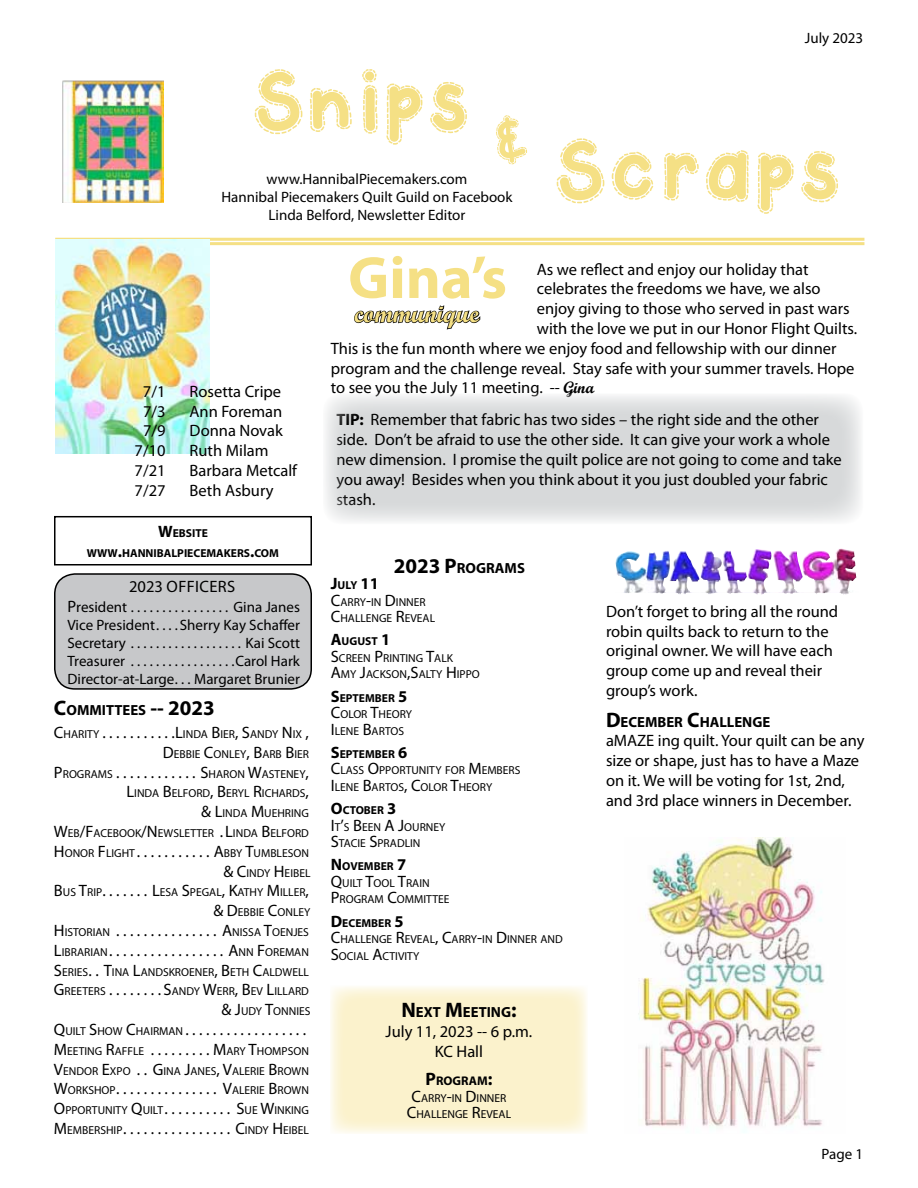
<style>
.page{position:relative;width:918px;height:1188px;background:#fff}
.page>*{position:absolute;margin:0;border:0;box-sizing:border-box;transform-origin:0 0}
.t1{font:76.5px "KBA Stitch In Time";color:#f5e085}
.t2{font:700 60px "Myriad Pro";color:#f5e085}
.t3{font:25.5px "Script MT Bold";color:#f5e085}
.t4{font:16.5px/19.8px "Myriad Pro";color:#000}
.t5{font:16.5px "Myriad Pro";color:#000}
.t6{font:16.5px "Myriad Pro";letter-spacing:.02em;color:#000}
.t7{font:700 16.5px "Myriad Pro";color:#000}
.t8{font:15px/18px "Myriad Pro";color:#000;text-align:right}
.t9{font:700 14.7px "Myriad Pro";color:#000}
.t10{font:700 12.6px "Myriad Pro";color:#000}
.t11{font:11.55px/16.5px "Myriad Pro";color:#000}
.t12{font:700 11.55px "Myriad Pro";color:#000}
.s1{font-size:16.5px}
.s2{font-size:21px}
.s3{font-size:11.55px}
.s4{font-family:"Script MT Bold"}
.s5{font-weight:700}
.s6{font-weight:700;font-size:16.5px}
.s7{font-size:18px}
</style>
<div class="page">
<hr style="left:55px;top:238px;width:809px;height:3px;background:#f5e085">
<hr style="left:55px;top:242px;width:809px;height:3px;background:#f5e085">
<div style="left:55px;top:574px;width:256px;height:115px;background:#c7c8ca;border-radius:20px"></div>
<div style="left:54px;top:573px;width:258px;height:117px;border:2px solid #000;border-radius:20px"></div>
<img style="left:55px;top:239px;width:154px;height:214px">
<img style="left:63px;top:80px;width:100px;height:123px">
<svg style="left:54px;top:515px;width:258px;height:51px"></svg>
<svg style="left:354px;top:305px;width:127px;height:25px"></svg>
<svg style="left:323px;top:393px;width:540px;height:131px;background:#dcdedf"></svg>
<div style="left:330px;top:986px;width:258px;height:148px;background:#fbf2cc"></div>
<img style="left:661px;top:549px;width:178px;height:43px">
<img style="left:638px;top:837px;width:187px;height:290px">
<h1 class="t1" style="left:252px;top:66px;width:224px">SNIPS</h1>
<p class="t8" style="left:221px;top:170px;width:293px;text-align:center">www.HannibalPiecemakers.com<br>Hannibal Piecemakers Quilt Guild on Facebook<br>Linda Belford, Newsletter Editor</p>
<p class="t8" style="left:805px;top:28px;width:60px">July 2023</p>
<h1 class="t1" style="left:554px;top:135px;width:294px">SCRAPS</h1>
<p class="t4" style="left:143px;top:381px;width:140px">7/1 Rosetta Cripe<br>7/3</p>
<p class="t4" style="left:190px;top:401px;width:94px">Ann Foreman</p>
<p class="t4" style="left:135px;top:421px;width:150px;text-indent:55px">Donna Novak<br>7/10 Ruth Milam<br>7/21</p>
<p class="t4" style="left:143px;top:421px;width:24px">7/9</p>
<p class="t4" style="left:190px;top:460px;width:110px">Barbara Metcalf</p>
<p class="t4" style="left:135px;top:480px;width:33px">7/27</p>
<p class="t4" style="left:190px;top:480px;width:85px">Beth Asbury</p>
<p class="t12" style="left:158px;top:526px;width:51px"><span class="s1">W</span>EBSITE</p>
<p class="t12" style="left:87px;top:545px;width:12px">WWW</p>
<p class="t12" style="left:118px;top:545px;width:163px"><span class="s1">.</span>HANNIBALPIECEMAKERS<span class="s1">.</span>COM</p>
<p class="t6" style="left:129px;top:576px;width:108px">2023 Officers</p>
<p class="t8" style="left:56px;top:597px;width:246px"><span class="s1">P</span>resident . . . . . . . . . . . . . . . . Gina Janes Vice President . . . Sherry Kay Schaffer Secretary . . . . . . . . . . . . . . . . . . Kai Scott Treasurer . . . . . . . . . . . . . . . . Carol Hark Director-at-Large . . . Margaret Brunier</p>
<p class="t9" style="left:54px;top:700px;width:162px"><span class="s2">C</span>OMMITTEES <span class="s2">-- 2023</span></p>
<p class="t11" style="left:54px;top:724px;width:258px;line-height:19.8px;text-align:right"><span class="s1">C</span>HARITY <span class="s1">. . . . . . . . . . L</span>INDA <span class="s1">B</span>IER<span class="s1">, S</span>ANDY <span class="s1">N</span> IX <span class="s1">,<br>D</span>EBBIE <span class="s1">C</span>ONLEY<span class="s1">, B</span>ARB <span class="s1">B</span>IER<br><span class="s1">P</span>ROGRAMS <span class="s1">. . . . . . . . . . . S</span>HARON <span class="s1">W</span>ASTENEY<span class="s1">,<br>L</span>INDA <span class="s1">B</span>ELFORD<span class="s1">, B</span>ERYL <span class="s1">R</span>ICHARDS<span class="s1">,<br>&amp; L</span>INDA <span class="s1">M</span>UEHRING<br><span class="s1">W</span>EB<span class="s1">/F</span>ACEBOOK<span class="s1">/N</span> EWSLETTER <span class="s1">. L</span>INDA <span class="s1">B</span>ELFORD<br><span class="s1">H</span>ONOR<span class="s1">F</span>LIGHT <span class="s1">...........A</span>BBY<span class="s1">T</span>UMBLESON <span class="s1">&amp; C</span>INDY <span class="s1">H</span> EIBEL<br><span class="s1">B</span>US <span class="s1">T</span>RIP <span class="s1">. . . . . . . L</span>ESA <span class="s1">S</span>PEGAL<span class="s1">, K</span>ATHY <span class="s1">M</span> ILLER<span class="s1">, &amp; D</span>EBBIE <span class="s1">C</span>ONLEY<br><span class="s1">H</span>ISTORIAN <span class="s1">............... A</span>NISSA<span class="s1">T</span>OENJES</p>
<p class="t5" style="left:54px;top:940px;width:257px">L<span class="s3">IBRARIAN</span> .................A<span class="s3">NN</span>F<span class="s3">OREMAN</span></p>
<p class="t11" style="left:54px;top:963px;width:250px"><span class="s1">S</span>ERIES <span class="s1">. . T</span>INA <span class="s1">L</span>ANDSKROENER<span class="s1">, B</span>ETH <span class="s1">C</span>ALDWELL</p>
<p class="t11" style="left:54px;top:983px;width:257px"><span class="s1">G</span>REETERS <span class="s1">. . . . . . . S</span>ANDY <span class="s1">W</span>ERR<span class="s1">, B</span>EV <span class="s1">L</span>ILLARD</p>
<p class="t11" style="left:222px;top:1003px;width:89px"><span class="s1">&amp; J</span>UDY <span class="s1">T</span>ONNIES</p>
<p class="t5" style="left:54px;top:1019px;width:247px">Q<span class="s3">UILT</span> S<span class="s3">HOW</span> C<span class="s3">HAIRMAN</span> .................</p>
<p class="t11" style="left:54px;top:1041px;width:257px;line-height:19.8px"><span class="s1">M</span>EETING <span class="s1">R</span>AFFLE <span class="s1">. . . . . . . . . M</span>ARY <span class="s1">T</span>HOMPSON<br><span class="s1">V</span>ENDOR <span class="s1">E</span>XPO <span class="s1">. . G</span>INA <span class="s1">J</span>ANES<span class="s1">, V</span>ALERIE <span class="s1">B</span>ROWN</p>
<p class="t5" style="left:54px;top:1079px;width:257px">W<span class="s3">ORKSHOP</span> . . . . . . . . . . . . . . . V<span class="s3">ALERIE</span> B<span class="s3">ROWN</span></p>
<p class="t11" style="left:54px;top:1102px;width:257px"><span class="s1">O</span>PPORTUNITY <span class="s1">Q</span>UILT <span class="s1">. . . . . . . . . . S</span>UE <span class="s1">W</span>INKING</p>
<p class="t5" style="left:54px;top:1118px;width:255px">M<span class="s3">EMBERSHIP</span> ................C<span class="s3">INDY</span>H<span class="s3">EIBEL</span></p>
<h2 class="t2" style="left:348px;top:239px;width:160px">Gina’s</h2>
<h3 class="t3" style="left:355px;top:298px;width:126px">communique</h3>
<p class="t4" style="left:537px;top:259px;width:273px">As we reflect and enjoy our holiday that</p>
<p class="t4" style="left:537px;top:279px;width:285px">celebrates the freedoms we have, we also</p>
<p class="t4" style="left:537px;top:298px;width:314px">enjoy giving to those who served in past wars</p>
<p class="t4" style="left:537px;top:318px;width:320px">with the love we put in our Honor Flight Quilts.</p>
<p class="t4" style="left:331px;top:338px;width:507px">This is the fun month where we enjoy food and fellowship with our dinner</p>
<p class="t4" style="left:331px;top:358px;width:525px">program and the challenge reveal. Stay safe with your summer travels. Hope</p>
<p class="t4" style="left:331px;top:378px;width:265px">to see you the July 11 meeting. -- <span class="s4">Gina</span></p>
<p class="t4" style="left:336px;top:410px;width:507px"><span class="s5">TIP:</span> Remember that fabric has two sides – the right side and the other side. Don’t be afraid to use the other side. It can give your work a whole new dimension. I promise the quilt police are not going to come and take you away! Besides when you think about it you just doubled your fabric stash.</p>
<p class="t9" style="left:394px;top:558px;width:133px"><span class="s2">2023 P</span>ROGRAMS</p>
<p class="t7" style="left:331px;top:573px;width:50px">J<span class="s3">ULY</span> 11</p>
<p class="t11" style="left:331px;top:593px;width:105px"><span class="s1">C</span>ARRY<span class="s1">-</span>IN <span class="s1">D</span>INNER<br><span class="s1">C</span>HALLENGE <span class="s1">R</span>EVEAL</p>
<p class="t11" style="left:331px;top:633px;width:150px"><span class="s6">A</span><span class="s5">UGUST</span> <span class="s6">1<br></span><span class="s1">S</span>CREEN <span class="s1">P</span>RINTING <span class="s1">T</span>ALK<br><span class="s1">A</span>MY <span class="s1">J</span>ACKSON<span class="s1">,S</span>ALTY <span class="s1">H</span> IPPO</p>
<p class="t11" style="left:331px;top:689px;width:83px"><span class="s6">S</span><span class="s5">EPTEMBER</span> <span class="s6">5<br></span><span class="s1">C</span>OLOR <span class="s1">T</span>HEORY<br><span class="s1">I</span> LENE <span class="s1">B</span>ARTOS</p>
<p class="t11" style="left:331px;top:746px;width:190px"><span class="s6">S</span><span class="s5">EPTEMBER</span> <span class="s6">6<br></span><span class="s1">C</span>LASS <span class="s1">O</span>PPORTUNITY FOR <span class="s1">M</span> EMBERS<br><span class="s1">I</span> LENE <span class="s1">B</span>ARTOS<span class="s1">, C</span>OLOR <span class="s1">T</span>HEORY</p>
<p class="t11" style="left:331px;top:802px;width:116px"><span class="s6">O</span><span class="s5">CTOBER</span> <span class="s6">3<br></span><span class="s1">I</span>T<span class="s1">’</span>S <span class="s1">B</span>EEN <span class="s1">A J</span>OURNEY<br><span class="s1">S</span>TACIE <span class="s1">S</span>PRADLIN</p>
<p class="t11" style="left:331px;top:858px;width:120px"><span class="s6">N</span><span class="s5">OVEMBER</span> <span class="s6">7<br></span><span class="s1">Q</span>UILT <span class="s1">T</span>OOL <span class="s1">T</span>RAIN<br><span class="s1">P</span>ROGRAM <span class="s1">C</span>OMMITTEE</p>
<p class="t11" style="left:331px;top:914px;width:234px"><span class="s6">D</span><span class="s5">ECEMBER</span> <span class="s6">5<br></span><span class="s1">C</span>HALLENGE <span class="s1">R</span>EVEAL<span class="s1">, C</span>ARRY<span class="s1">-</span>IN <span class="s1">D</span>INNER AND<br><span class="s1">S</span>OCIAL <span class="s1">A</span>CTIVITY</p>
<p class="t9" style="left:401px;top:1003px;width:117px"><span class="s2">N</span>EXT <span class="s2">M</span>EETING<span class="s2">:</span></p>
<p class="t4" style="left:386px;top:1021px;width:148px;text-align:center">July 11, 2023 -- 6 p.m.<br>KC Hall</p>
<p class="t10" style="left:426px;top:1073px;width:68px"><span class="s7">P</span>ROGRAM<span class="s7">:</span></p>
<p class="t11" style="left:407px;top:1089px;width:106px;text-align:center"><span class="s1">C</span>ARRY<span class="s1">-</span>IN <span class="s1">D</span>INNER<br><span class="s1">C</span>HALLENGE <span class="s1">R</span>EVEAL</p>
<p class="t4" style="left:606px;top:601px;width:234px">Don’t forget to bring all the round robin quilts back to return to the original owner. We will have each group come up and reveal their group’s work.</p>
<p class="t9" style="left:606px;top:712px;width:166px"><span class="s2">D</span>ECEMBER <span class="s2">C</span>HALLENGE</p>
<p class="t4" style="left:606px;top:731px;width:260px">aMAZE ing quilt. Your quilt can be any size or shape, just has to have a Maze on it. We will be voting for 1st, 2nd, and 3rd place winners in December.</p>
<p class="t8" style="left:822px;top:1145px;width:43px">Page 1</p>
</div>
